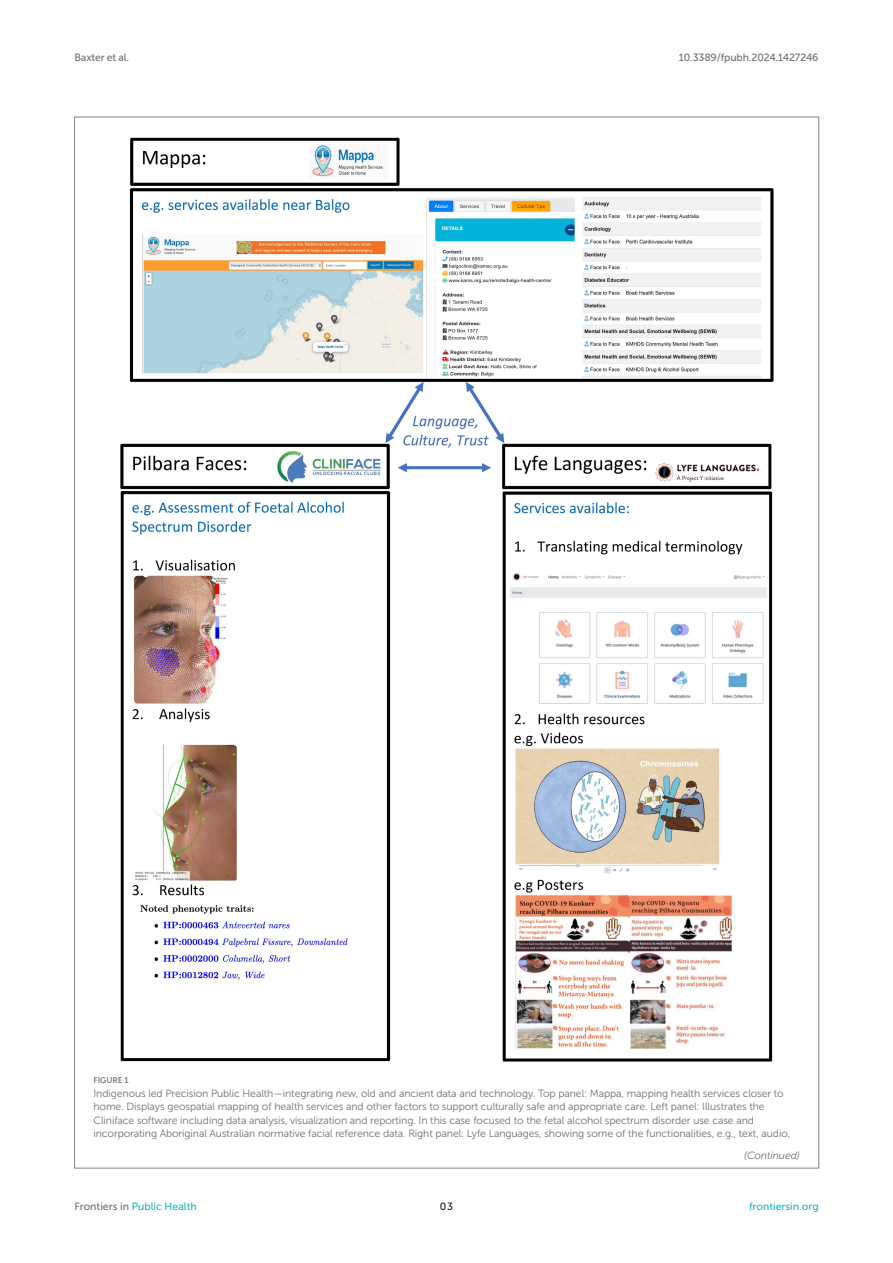
<style>
.page{position:relative;width:893px;height:1263px;background:#fff}
.page>*{position:absolute;margin:0;border:0;box-sizing:border-box;transform-origin:0 0}
.FIG_LEG{font:10.5px/13.5px "Museo Sans 300";letter-spacing:-.01em;color:#706f70}
.t1{font:10.5px "Museo Sans 500";color:#1db5c3}
.t2{font:10.5px "Museo Sans 500";letter-spacing:-.015em;color:#706f70}
.FIG_Continued{font:italic 10.5px "Museo Sans 300";letter-spacing:-.01em;color:#706f70}
.t3{font:10.5px "Museo Sans 500";color:#1b1c1b}
.FIG_HD{font:8.25px "Museo Sans 700";letter-spacing:-.01em;color:#7e7f7f}
.s1{color:#706f70}
</style>
<div class="page">
<img style="left:120px;top:137px;width:654px;height:925px">
<p class="t2" style="left:74px;top:51px;width:56px">Baxter et al.</p>
<p class="t2" style="left:679px;top:51px;width:141px">10.3389/fpubh.2024.1427246</p>
<p class="FIG_HD" style="left:94px;top:1076px;width:37px">FIGURE 1</p>
<p class="FIG_LEG" style="left:94px;top:1086px;width:698px">Indigenous led Precision Public Health—integrating new, old and ancient data and technology. Top panel: Mappa, mapping health services closer to home. Displays geospatial mapping of health services and other factors to support culturally safe and appropriate care. Left panel: Illustrates the Cliniface software including data analysis, visualization and reporting. In this case focused to the fetal alcohol spectrum disorder use case and incorporating Aboriginal Australian normative facial reference data. Right panel: Lyfe Languages, showing some of the functionalities, e.g., text, audio,</p>
<p class="FIG_Continued" style="left:744px;top:1149px;width:57px">(Continued)</p>
<p class="t1" style="left:74px;top:1200px;width:124px"><span class="s1">Frontiers in</span> Public Health</p>
<p class="t3" style="left:440px;top:1200px;width:15px">03</p>
<p class="t1" style="left:749px;top:1200px;width:71px">frontiersin.org</p>
</div>
